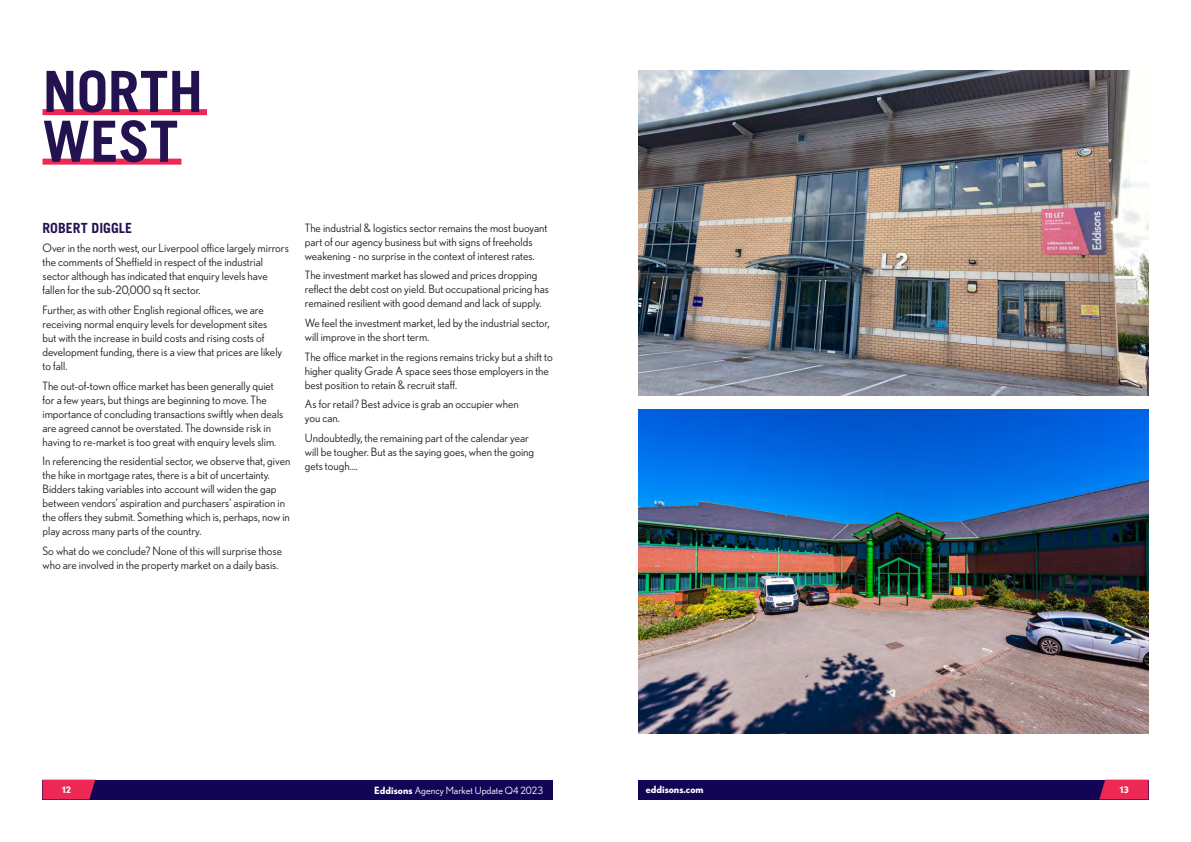
<style>
.page{position:relative;width:1191px;height:842px;background:#fff}
.page>*{position:absolute;margin:0;border:0;box-sizing:border-box;transform-origin:0 0}
.Headline{font:700 56.9px/49.8px "Trade Gothic LT Pro";color:#23124f}
.t1{font:700 14px "Trade Gothic LT Pro";color:#23124f}
.t2{font:11.5px/14px "Nobel";color:#231f20}
.t3{font:10px "Nobel";color:#fff}
.t4{font:700 10px "Nobel";color:#fff}
.t5{font:700 9px "Nobel";color:#fff}
.s1{font-weight:700}
</style>
<div class="page">
<div style="left:638px;top:780px;width:510px;height:19px;background:#130555"></div>
<svg style="left:1099px;top:780px;width:49px;height:19px"></svg>
<div style="left:43px;top:780px;width:510px;height:19px;background:#130555"></div>
<svg style="left:43px;top:780px;width:52px;height:19px"></svg>
<div style="left:43px;top:159px;width:138px;height:6px;background:#ee2855"></div>
<img style="left:638px;top:71px;width:510px;height:324px">
<img style="left:638px;top:409px;width:510px;height:325px">
<div style="left:43px;top:109px;width:164px;height:6px;background:#ee2855"></div>
<p class="Headline" style="left:43px;top:66px;width:162px">NORTH<br>WEST</p>
<p class="t1" style="left:43px;top:219px;width:91px">ROBERT DIGGLE</p>
<p class="t2" style="left:43px;top:241px;width:248px">Over in the north west, our Liverpool office largely mirrors the comments of Sheffield in respect of the industrial sector although has indicated that enquiry levels have fallen for the sub-20,000 sq ft sector.</p>
<p class="t2" style="left:43px;top:303px;width:241px">Further, as with other English regional offices, we are receiving normal enquiry levels for development sites but with the increase in build costs and rising costs of development funding, there is a view that prices are likely to fall.</p>
<p class="t2" style="left:43px;top:378px;width:242px">The out-of-town office market has been generally quiet for a few years, but things are beginning to move. The importance of concluding transactions swiftly when deals are agreed cannot be overstated. The downside risk in having to re-market is too great with enquiry levels slim.</p>
<p class="t2" style="left:43px;top:454px;width:249px">In referencing the residential sector, we observe that, given the hike in mortgage rates, there is a bit of uncertainty.<br>Bidders taking variables into account will widen the gap between vendors’ aspiration and purchasers’ aspiration in the offers they submit. Something which is, perhaps, now in play across many parts of the country.</p>
<p class="t2" style="left:43px;top:544px;width:241px">So what do we conclude? None of this will surprise those who are involved in the property market on a daily basis.</p>
<p class="t2" style="left:305px;top:220px;width:244px">The industrial &amp; logistics sector remains the most buoyant part of our agency business but with signs of freeholds weakening - no surprise in the context of interest rates.</p>
<p class="t2" style="left:305px;top:268px;width:246px">The investment market has slowed and prices dropping reflect the debt cost on yield. But occupational pricing has remained resilient with good demand and lack of supply.</p>
<p class="t2" style="left:305px;top:316px;width:246px">We feel the investment market, led by the industrial sector, will improve in the short term.</p>
<p class="t2" style="left:305px;top:349px;width:249px">The office market in the regions remains tricky but a shift to higher quality Grade A space sees those employers in the best position to retain &amp; recruit staff.</p>
<p class="t2" style="left:305px;top:397px;width:215px">As for retail? Best advice is grab an occupier when you can.</p>
<p class="t2" style="left:305px;top:431px;width:231px">Undoubtedly, the remaining part of the calendar year will be tougher. But as the saying goes, when the going gets tough….</p>
<p class="t5" style="left:62px;top:784px;width:10px">12</p>
<p class="t3" style="left:374px;top:784px;width:170px"><span class="s1">Eddisons</span> Agency Market Update Q4 2023</p>
<p class="t4" style="left:646px;top:783px;width:59px">eddisons.com</p>
<p class="t5" style="left:1119px;top:784px;width:10px">13</p>
</div>
